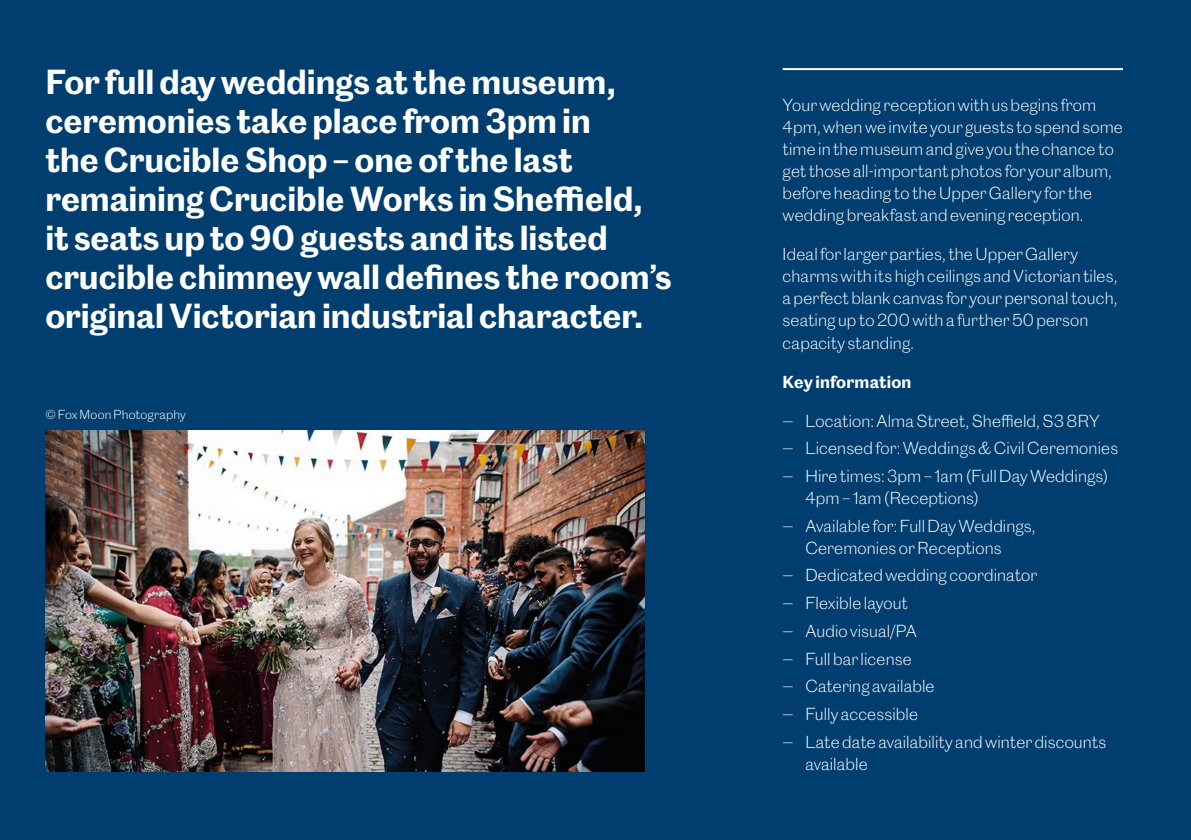
<style>
.page{position:relative;width:1191px;height:840px;background:#fff}
.page>*{position:absolute;margin:0;border:0;box-sizing:border-box;transform-origin:0 0}
.t1{font:600 32px/39px "Caslon Doric";color:#fff}
.t2{font:300 16px/22px "Caslon Doric";letter-spacing:.01em;color:#fff}
.t3{font:600 16px "Caslon Doric";letter-spacing:.015em;color:#fff}
.t4{font:300 12px "Caslon Doric";letter-spacing:.02em;color:#fff}
</style>
<div class="page">
<div style="left:0;top:0;width:1191px;height:839px;background:#003e70"></div>
<hr style="left:782px;top:68px;width:341px;height:2px;background:#fff">
<img style="left:45px;top:430px;width:599px;height:341px">
<p class="t1" style="left:45px;top:59px;width:628px">For full day weddings at the museum, ceremonies take place from 3pm in<br>the Crucible Shop – one of the last remaining Crucible Works in Sheffield, it seats up to 90 guests and its listed crucible chimney wall defines the room’s original Victorian industrial character.</p>
<p class="t4" style="left:45px;top:404px;width:142px">© Fox Moon Photography</p>
<p class="t2" style="left:782px;top:93px;width:342px">Your wedding reception with us begins from 4pm, when we invite your guests to spend some time in the museum and give you the chance to get those all-important photos for your album, before heading to the Upper Gallery for the wedding breakfast and evening reception.</p>
<p class="t2" style="left:782px;top:242px;width:336px">Ideal for larger parties, the Upper Gallery charms with its high ceilings and Victorian tiles, a perfect blank canvas for your personal touch, seating up to 200 with a further 50 person capacity standing.</p>
<p class="t3" style="left:782px;top:368px;width:130px">Key information</p>
<p class="t2" style="left:782px;top:408px;width:319px">— Location: Alma Street, Sheffield, S3 8RY</p>
<p class="t2" style="left:782px;top:436px;width:337px">— Licensed for: Weddings &amp; Civil Ceremonies</p>
<p class="t2" style="left:805px;top:463px;width:304px;text-indent:-23px">— Hire times: 3pm – 1am (Full Day Weddings)<br>4pm – 1am (Receptions)</p>
<p class="t2" style="left:805px;top:513px;width:232px;text-indent:-23px">— Available for: Full Day Weddings,<br>Ceremonies or Receptions</p>
<p class="t2" style="left:782px;top:563px;width:256px">— Dedicated wedding coordinator</p>
<p class="t2" style="left:782px;top:590px;width:127px">— Flexible layout</p>
<p class="t2" style="left:782px;top:618px;width:136px">— Audio visual/PA</p>
<p class="t2" style="left:782px;top:646px;width:130px">— Full bar license</p>
<p class="t2" style="left:782px;top:673px;width:153px">— Catering available</p>
<p class="t2" style="left:782px;top:701px;width:137px">— Fully accessible</p>
<p class="t2" style="left:805px;top:729px;width:302px;text-indent:-23px">— Late date availability and winter discounts available</p>
</div>
